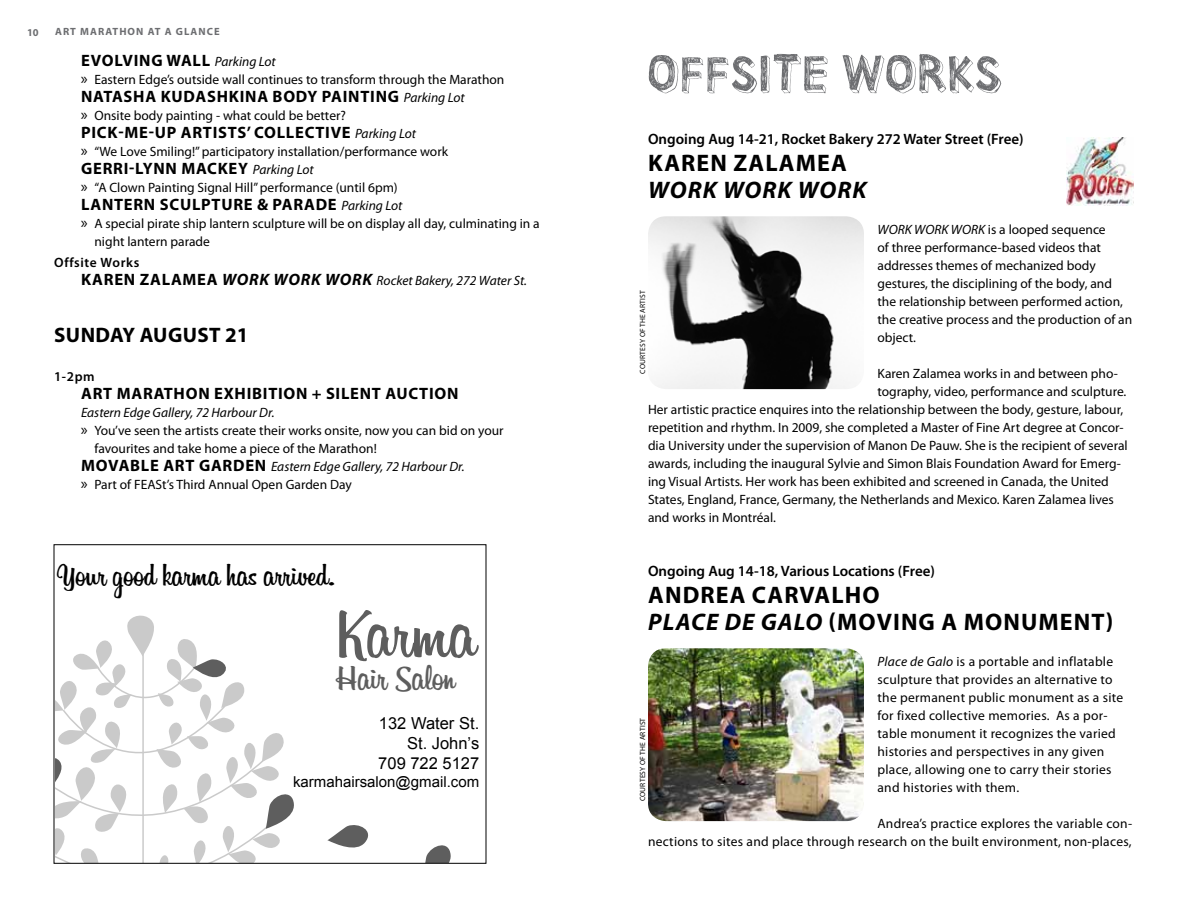
<style>
.page{position:relative;width:1188px;height:918px;background:#fff}
.page>*{position:absolute;margin:0;border:0;box-sizing:border-box;transform-origin:0 0}
.t1{font:72px "Billabong";color:#5e5e5e}
.t2{font:54px "Pointy Solid";letter-spacing:.02em;color:#6d6e71}
.t3{font:36px "Billabong";color:#5e5e5e}
.t4{font:31.5px "Billabong";color:#000}
.t5{font:700 24px/27px "Myriad Pro";letter-spacing:.045em;color:#000}
.t6{font:italic 700 24px "Myriad Pro";letter-spacing:.045em;color:#000}
.t7{font:700 21px "Myriad Pro";letter-spacing:.02em;color:#000}
.t8{font:700 16.5px "Myriad Pro";letter-spacing:.045em;color:#000}
.t9{font:16.5px/19.8px "Arial";color:#000;text-align:right}
.t10{font:600 15px "Myriad Pro";color:#000}
.t11{font:15px "Arial";color:#000}
.t12{font:13.5px/18px "Myriad Pro";color:#000}
.t13{font:13.5px/18px "Myriad Pro";letter-spacing:.02em;color:#000}
.t14{font:italic 13.5px "Myriad Pro";color:#000}
.t15{font:600 13.5px "Myriad Pro";letter-spacing:.05em;color:#000}
.t16{font:700 10.5px "Myriad Pro";letter-spacing:.1em;color:#6d6e71}
.t17{font:7.5px "Myriad Pro";color:#000}
.s1{font-style:italic}
.s2{font-size:16.5px}
.s3{font-weight:700;font-size:16.5px}
.s4{font-weight:400;font-style:italic;font-size:13.5px}
</style>
<div class="page">
<img style="left:648px;top:216px;width:216px;height:173px">
<img style="left:648px;top:648px;width:216px;height:173px">
<img style="left:1066px;top:138px;width:68px;height:68px">
<svg style="left:327px;top:825px;width:42px;height:23px"></svg>
<svg style="left:425px;top:845px;width:26px;height:16px"></svg>
<svg style="left:56px;top:615px;width:238px;height:246px"></svg>
<p class="t16" style="left:27px;top:26px;width:13px">10</p>
<p class="t16" style="left:55px;top:24px;width:166px">ART MARATHON AT A GLANCE</p>
<p class="t8" style="left:81px;top:49px;width:12px">EVOLV</p>
<p class="t8" style="left:134px;top:49px;width:45px">ING WALL</p>
<p class="t12" style="left:81px;top:52px;width:425px;text-indent:134px"><span class="s1">Parking Lot<br></span><span class="s2">»</span> Eastern Edge’s outside wall continues to transform through the Marathon</p>
<p class="t8" style="left:81px;top:85px;width:24px">NATASHA</p>
<p class="t8" style="left:161px;top:85px;width:35px">KUDASHK</p>
<p class="t8" style="left:240px;top:85px;width:45px">INA BOD</p>
<p class="t12" style="left:81px;top:88px;width:385px;text-indent:227px"><span class="s3">Y PA INT ING</span> <span class="s1">Parking Lot </span><span class="s2">»</span> Onsite body painting - what could be better?</p>
<p class="t8" style="left:81px;top:121px;width:194px">PICK-ME-UP ARTISTS’ COLLECT</p>
<p class="t12" style="left:81px;top:124px;width:369px;text-indent:244px"><span class="s3">IVE</span> <span class="s1">Parking Lot<br></span><span class="s2">»</span> “We Love Smiling!” participatory installation/performance work</p>
<p class="t8" style="left:81px;top:157px;width:23px">GERR</p>
<p class="t8" style="left:124px;top:157px;width:191px">I-LYNN MACKEY <span class="s4">Parking Lot</span></p>
<p class="t12" style="left:81px;top:178px;width:318px"><span class="s2">»</span> “A Clown Painting Signal Hill” performance (until 6pm)</p>
<p class="t8" style="left:81px;top:193px;width:323px">LANTERN SCULPTURE &amp; PARADE <span class="s4">Parking Lot</span></p>
<p class="t12" style="left:94px;top:214px;width:447px;text-indent:-14px"><span class="s2">»</span> A special pirate ship lantern sculpture will be on display all day, culminating in a night lantern parade</p>
<p class="t15" style="left:54px;top:254px;width:87px">Offsite Works</p>
<p class="t8" style="left:81px;top:268px;width:23px">KAREN</p>
<p class="t8" style="left:140px;top:268px;width:23px">ZALAMEA</p>
<p class="t14" style="left:222px;top:272px;width:306px"><span class="s3">WORK WORK WORK</span> Rocket Bakery, 272 Water St.</p>
<h3 class="t7" style="left:54px;top:321px;width:196px">SUNDAY AUGUST 21</h3>
<p class="t15" style="left:54px;top:368px;width:42px">1-2pm</p>
<p class="t8" style="left:81px;top:382px;width:379px">ART MARATHON EXHIBITION + SILENT AUCTION</p>
<p class="t14" style="left:81px;top:404px;width:195px">Eastern Edge Gallery, 72 Harbour Dr.</p>
<p class="t12" style="left:81px;top:421px;width:424px"><span class="s2">»</span> You’ve seen the artists create their works onsite, now you can bid on your</p>
<p class="t12" style="left:94px;top:439px;width:284px">favourites and take home a piece of the Marathon!</p>
<p class="t8" style="left:81px;top:454px;width:27px">MOVABLE</p>
<p class="t8" style="left:163px;top:454px;width:60px">ART GARDEN</p>
<p class="t12" style="left:81px;top:457px;width:385px;text-indent:190px"><span class="s1">Eastern Edge Gallery, 72 Harbour Dr. </span><span class="s2">»</span> Part of FEASt’s Third Annual Open Garden Day</p>
<h3 class="t4" style="left:58px;top:556px;width:277px">Your good karma has arrived.</h3>
<h1 class="t1" style="left:337px;top:589px;width:140px">Karma</h1>
<h3 class="t3" style="left:337px;top:655px;width:120px">Hair Salon</h3>
<p class="t9" style="left:378px;top:714px;width:102px">132 Water St.<br>St. John’s<br>709 722 5127</p>
<p class="t11" style="left:293px;top:772px;width:188px">karmahairsalon@gmail.com</p>
<h2 class="t2" style="left:648px;top:45px;width:356px">OFFSITE WORKS</h2>
<p class="t10" style="left:648px;top:130px;width:377px">Ongoing Aug 14-21, Rocket Bakery 272 Water Street (Free)</p>
<h3 class="t5" style="left:648px;top:149px;width:33px">KAREN</h3>
<h3 class="t5" style="left:733px;top:149px;width:33px">ZALAMEA</h3>
<h3 class="t6" style="left:648px;top:175px;width:220px">WORK WORK WORK</h3>
<p class="t12" style="left:878px;top:221px;width:256px"><span class="s1">WORK WORK WORK</span> is a looped sequence<br>of three performance-based videos that addresses themes of mechanized body gestures, the disciplining of the body, and the relationship between performed action, the creative process and the production of an object.</p>
<p class="t12" style="left:878px;top:365px;width:242px">Karen Zalamea works in and between pho-</p>
<p class="t12" style="left:878px;top:383px;width:250px">tography, video, performance and sculpture.</p>
<p class="t12" style="left:648px;top:401px;width:477px">Her artistic practice enquires into the relationship between the body, gesture, labour,</p>
<p class="t12" style="left:648px;top:419px;width:477px">repetition and rhythm. In 2009, she completed a Master of Fine Art degree at Concor-</p>
<p class="t12" style="left:648px;top:437px;width:481px">dia University under the supervision of Manon De Pauw. She is the recipient of several</p>
<p class="t12" style="left:648px;top:455px;width:474px">awards, including the inaugural Sylvie and Simon Blais Foundation Award for Emerg-</p>
<p class="t12" style="left:648px;top:473px;width:462px">ing Visual Artists. Her work has been exhibited and screened in Canada, the United</p>
<p class="t12" style="left:648px;top:491px;width:467px">States, England, France, Germany, the Netherlands and Mexico. Karen Zalamea lives</p>
<p class="t12" style="left:648px;top:509px;width:129px">and works in Montréal.</p>
<p class="t17" style="left:638px;top:374px;width:85px;rotate:-90deg">Courtesyoftheartist</p>
<p class="t10" style="left:648px;top:562px;width:288px">Ongoing Aug 14-18, Various Locations (Free)</p>
<h3 class="t5" style="left:648px;top:581px;width:34px">ANDREA</h3>
<h3 class="t5" style="left:648px;top:581px;width:408px;text-indent:104px">CARVALHO<br><span class="s1">PLACE DE GALO</span> (MOVING A MON UMENT</h3>
<h3 class="t5" style="left:1106px;top:608px;width:9px">)</h3>
<p class="t13" style="left:878px;top:653px;width:247px"><span class="s1">Place de Galo</span> is a portable and inflatable sculpture that provides an alternative to the permanent public monument as a site for fixed collective memories. As a por&shy;table monument it recognizes the varied histories and perspectives in any given place, allowing one to carry their stories and histories with them.</p>
<p class="t13" style="left:648px;top:815px;width:486px;text-align:right">Andrea’s practice explores the variable con-<br>nections to sites and place through research on the built environment, non-places,</p>
<p class="t17" style="left:638px;top:801px;width:85px;rotate:-90deg">courtesyoftheartist</p>
</div>
